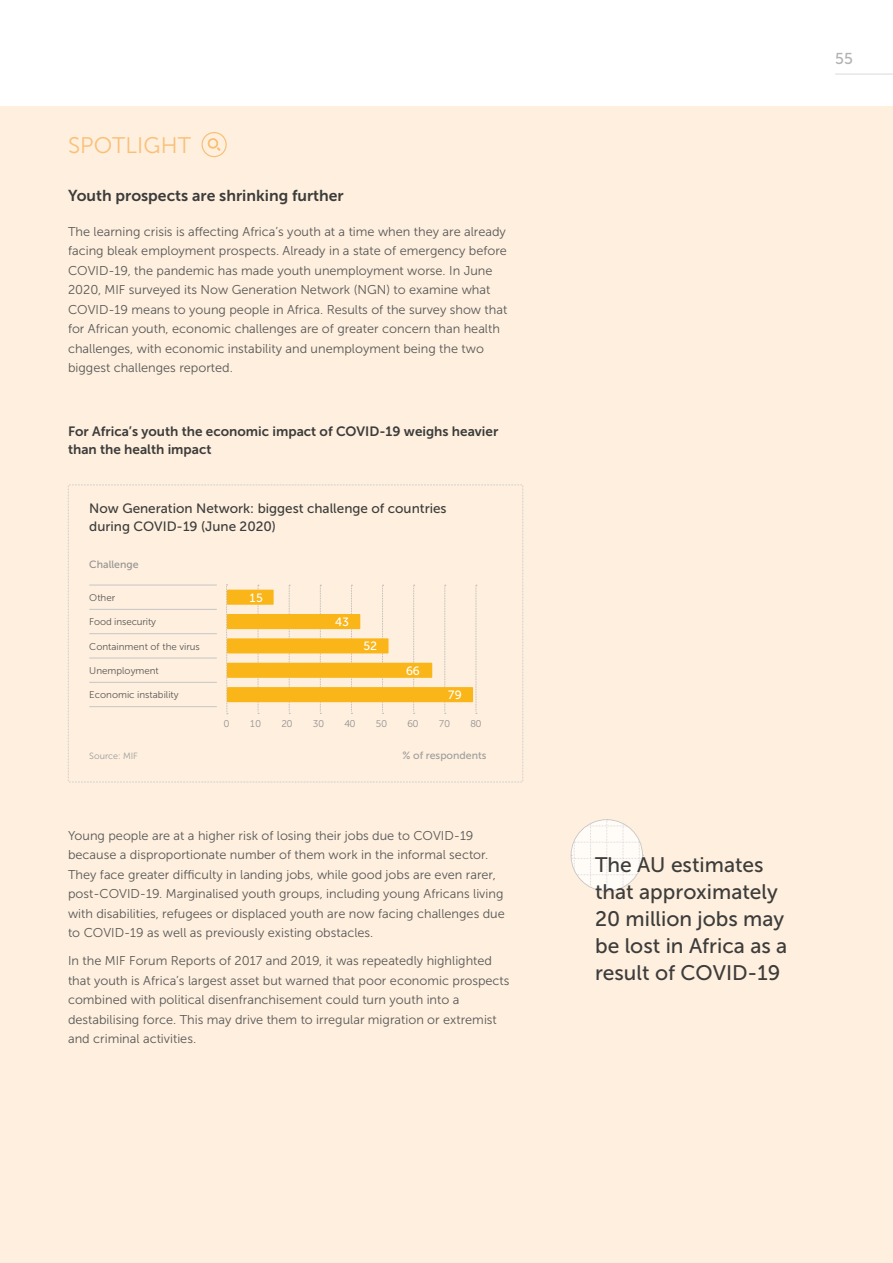
<style>
.page{position:relative;width:893px;height:1263px;background:#fff}
.page>*{position:absolute;margin:0;border:0;box-sizing:border-box;transform-origin:0 0}
.t1{font:22.5px "Museo Sans 300";letter-spacing:.005em;color:#fabf75}
.t2{font:21px/27px "Museo Sans 500";color:#3c3c3b}
.t3{font:15.75px "Museo Sans 700";color:#3c3c3b}
.t4{font:15.75px "Museo Sans 500";color:#b3b2b2}
.t5{font:13.5px/18px "Museo Sans 700";color:#3c3c3b}
.t6{font:13.5px/18px "Museo Sans 500";color:#3c3c3b}
.t7{font:12.75px/19.5px "Museo Sans 300";color:#575756}
.t8{font:12px "Museo Sans 500";color:#fff}
.t9{font:10.5px "Museo Sans 500";color:#9d9d9c}
.t10{font:10.5px "Museo Sans 500";color:#929292}
.t11{font:9.75px "Museo Sans 300";color:#575756}
.t12{font:9.75px "Museo Sans 300";color:#929292}
.t13{font:9px "Museo Sans 300";color:#9d9d9c}
</style>
<div class="page">
<hr style="left:835px;top:74px;width:58px;height:1px;background:#dadada">
<div style="left:0;top:106px;width:893px;height:1157px;background:#feefde"></div>
<div style="left:202px;top:132px;width:25px;height:25px;border:1px solid #fabf75;border-radius:50%"></div>
<svg style="left:206px;top:136px;width:15px;height:15px"></svg>
<svg style="left:68px;top:484px;width:455px;height:298px"></svg>
<svg style="left:571px;top:819px;width:72px;height:73px"></svg>
<h1 class="t1" style="left:68px;top:133px;width:124px">SPOTLIGHT</h1>
<p class="t3" style="left:68px;top:187px;width:277px">Youth prospects are shrinking further</p>
<p class="t7" style="left:68px;top:222px;width:441px">The learning crisis is affecting Africa’s youth at a time when they are already facing bleak employment prospects. Already in a state of emergency before COVID-19, the pandemic has made youth unemployment worse. In June 2020, MIF surveyed its Now Generation Network (NGN) to examine what COVID-19 means to young people in Africa. Results of the survey show that for African youth, economic challenges are of greater concern than health challenges, with economic instability and unemployment being the two biggest challenges reported.</p>
<p class="t5" style="left:68px;top:422px;width:432px">For Africa’s youth the economic impact of COVID-19 weighs heavier than the health impact</p>
<p class="t6" style="left:89px;top:500px;width:359px">Now Generation Network: biggest challenge of countries during COVID-19 (June 2020)</p>
<p class="t10" style="left:89px;top:559px;width:51px">Challenge</p>
<p class="t11" style="left:89px;top:592px;width:27px">Other</p>
<p class="t11" style="left:89px;top:616px;width:68px">Food insecurity</p>
<p class="t11" style="left:89px;top:641px;width:112px">Containment of the virus</p>
<p class="t11" style="left:89px;top:665px;width:71px">Unemployment</p>
<p class="t11" style="left:89px;top:689px;width:91px">Economic instability</p>
<p class="t13" style="left:89px;top:751px;width:50px">Source: MIF</p>
<p class="t8" style="left:249px;top:591px;width:15px">15</p>
<p class="t8" style="left:335px;top:615px;width:15px">43</p>
<p class="t8" style="left:363px;top:640px;width:15px">52</p>
<p class="t8" style="left:406px;top:664px;width:15px">66</p>
<p class="t8" style="left:448px;top:688px;width:15px">79</p>
<p class="t12" style="left:224px;top:719px;width:7px">0</p>
<p class="t12" style="left:250px;top:719px;width:13px">10</p>
<p class="t12" style="left:281px;top:719px;width:13px">20</p>
<p class="t12" style="left:313px;top:719px;width:13px">30</p>
<p class="t12" style="left:344px;top:719px;width:13px">40</p>
<p class="t12" style="left:376px;top:719px;width:13px">50</p>
<p class="t12" style="left:407px;top:719px;width:13px">60</p>
<p class="t12" style="left:439px;top:719px;width:13px">70</p>
<p class="t12" style="left:470px;top:719px;width:13px">80</p>
<p class="t9" style="left:402px;top:750px;width:85px">% of respondents</p>
<p class="t7" style="left:68px;top:826px;width:438px">Young people are at a higher risk of losing their jobs due to COVID-19 because a disproportionate number of them work in the informal sector.<br>They face greater difficulty in landing jobs, while good jobs are even rarer, post-COVID-19. Marginalised youth groups, including young Africans living with disabilities, refugees or displaced youth are now facing challenges due to COVID-19 as well as previously existing obstacles.</p>
<p class="t7" style="left:68px;top:951px;width:443px">In the MIF Forum Reports of 2017 and 2019, it was repeatedly highlighted that youth is Africa’s largest asset but warned that poor economic prospects combined with political disenfranchisement could turn youth into a destabilising force. This may drive them to irregular migration or extremist and criminal activities.</p>
<p class="t4" style="left:835px;top:50px;width:19px">55</p>
<h2 class="t2" style="left:595px;top:851px;width:194px">The AU estimates that approximately<br>20 million jobs may be lost in Africa as a result of COVID-19</h2>
</div>
